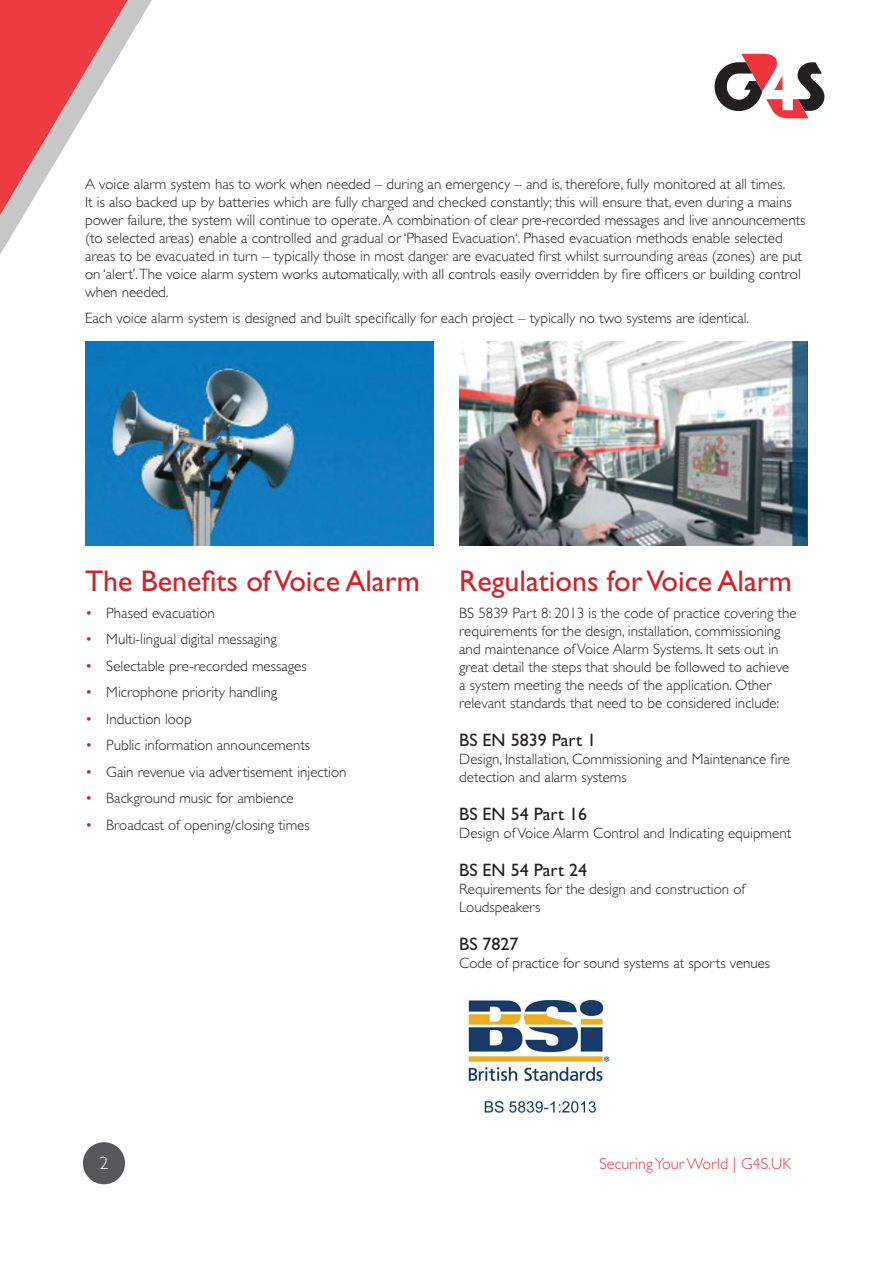
<style>
.page{position:relative;width:893px;height:1263px;background:#fff}
.page>*{position:absolute;margin:0;border:0;box-sizing:border-box;transform-origin:0 0}
.t1{font:30px "Gill Sans Std";color:#d1232a}
.t2{font:18px "Gill Sans Std";color:#231f20}
.t3{font:300 18px "Gill Sans Std";color:#fff}
.t4{font:300 16.2px "Gill Sans Std";color:#ee3a41}
.t5{font:300 15px/18px "Gill Sans Std";color:#231f20}
.s1{color:#d1232a}
</style>
<div class="page">
<svg style="left:0;top:0;width:152px;height:255px"></svg>
<svg style="left:715px;top:54px;width:109px;height:64px"></svg>
<div style="left:83px;top:1142px;width:42px;height:42px;background:#57585a;border-radius:50%"></div>
<img style="left:466px;top:999px;width:144px;height:114px">
<img style="left:85px;top:342px;width:349px;height:204px">
<img style="left:459px;top:342px;width:349px;height:204px">
<p class="t5" style="left:85px;top:175px;width:722px">A voice alarm system has to work when needed – during an emergency – and is, therefore, fully monitored at all times.<br>It is also backed up by batteries which are fully charged and checked constantly; this will ensure that, even during a mains power failure, the system will continue to operate. A combination of clear pre-recorded messages and live announcements (to selected areas) enable a controlled and gradual or ‘Phased Evacuation‘. Phased evacuation methods enable selected areas to be evacuated in turn – typically those in most danger are evacuated first whilst surrounding areas (zones) are put on ‘alert’.The voice alarm system works automatically, with all controls easily overridden by fire officers or building control when needed.</p>
<p class="t5" style="left:85px;top:309px;width:666px">Each voice alarm system is designed and built specifically for each project – typically no two systems are identical.</p>
<h1 class="t1" style="left:85px;top:564px;width:336px">The Benefits of Voice Alarm</h1>
<p class="t5" style="left:85px;top:604px;width:131px"><span class="s1">•</span> Phased evacuation</p>
<p class="t5" style="left:85px;top:630px;width:193px"><span class="s1">•</span> Multi-lingual digital messaging</p>
<p class="t5" style="left:85px;top:657px;width:223px"><span class="s1">•</span> Selectable pre-recorded messages</p>
<p class="t5" style="left:85px;top:683px;width:194px"><span class="s1">•</span> Microphone priority handling</p>
<p class="t5" style="left:85px;top:710px;width:108px"><span class="s1">•</span> Induction loop</p>
<p class="t5" style="left:85px;top:736px;width:227px"><span class="s1">•</span> Public information announcements</p>
<p class="t5" style="left:85px;top:763px;width:263px"><span class="s1">•</span> Gain revenue via advertisement injection</p>
<p class="t5" style="left:85px;top:789px;width:210px"><span class="s1">•</span> Background music for ambience</p>
<p class="t5" style="left:85px;top:816px;width:226px"><span class="s1">•</span> Broadcast of opening/closing times</p>
<h1 class="t1" style="left:459px;top:564px;width:334px">Regulations for Voice Alarm</h1>
<p class="t5" style="left:459px;top:604px;width:339px">BS 5839 Part 8: 2013 is the code of practice covering the requirements for the design, installation, commissioning and maintenance of Voice Alarm Systems. It sets out in great detail the steps that should be followed to achieve a system meeting the needs of the application. Other relevant standards that need to be considered include:</p>
<p class="t2" style="left:459px;top:729px;width:138px">BS EN 5839 Part 1</p>
<p class="t5" style="left:459px;top:750px;width:332px">Design, Installation, Commissioning and Maintenance fire detection and alarm systems</p>
<p class="t2" style="left:459px;top:803px;width:129px">BS EN 54 Part 16</p>
<p class="t5" style="left:459px;top:824px;width:334px">Design of Voice Alarm Control and Indicating equipment</p>
<p class="t2" style="left:459px;top:859px;width:129px">BS EN 54 Part 24</p>
<p class="t5" style="left:459px;top:880px;width:287px">Requirements for the design and construction of<br>Loudspeakers</p>
<p class="t2" style="left:459px;top:933px;width:61px">BS 7827</p>
<p class="t5" style="left:459px;top:954px;width:312px">Code of practice for sound systems at sports venues</p>
<p class="t3" style="left:99px;top:1153px;width:10px">2</p>
<p class="t4" style="left:599px;top:1155px;width:193px">Securing Your World | G4S.UK</p>
</div>
